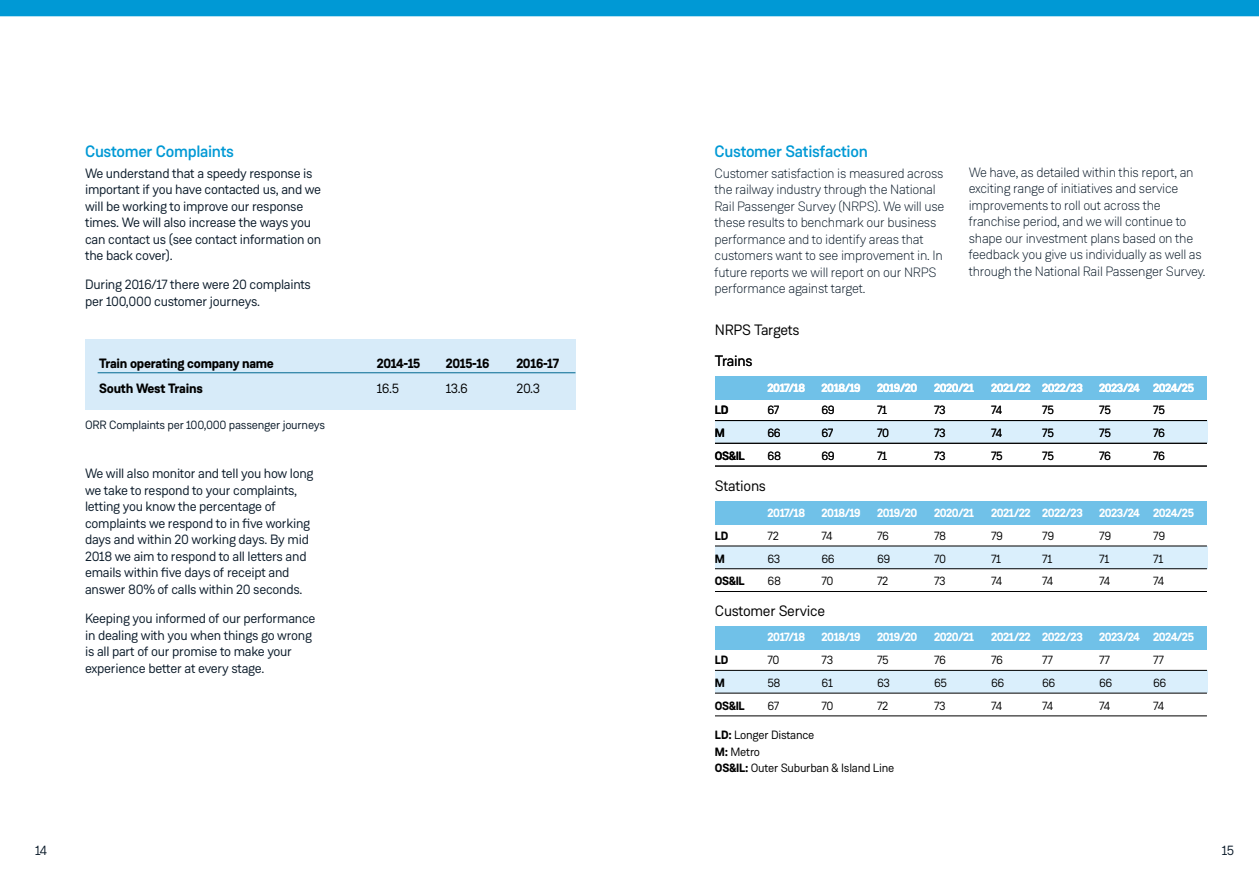
<style>
.page{position:relative;width:1259px;height:893px;background:#fff}
.page>*{position:absolute;margin:0;border:0;box-sizing:border-box;transform-origin:0 0}
.t1{font:500 16.5px "Weissenhof Grotesk";letter-spacing:-.02em;color:#0099d5}
.t2{font:15px "Weissenhof Grotesk";letter-spacing:-.02em;color:#000}
.t3{font:13.5px/16.5px "Weissenhof Grotesk";letter-spacing:-.02em;color:#0c1c2b}
.t4{font:300 13.5px/16.5px "Weissenhof Grotesk";letter-spacing:-.02em;color:#0c1c2b}
.t5{font:700 13.5px "Weissenhof Grotesk";letter-spacing:-.02em;color:#000}
.t6{font:13.5px "Weissenhof Grotesk";color:#000}
.t7{font:12px/16.5px "Weissenhof Grotesk";letter-spacing:-.035em;color:#000}
.t8{font:700 12px "Weissenhof Grotesk";letter-spacing:-.035em;color:#fff}
.t9{font:12px "Weissenhof Grotesk";letter-spacing:-.02em;color:#0c1c2b}
.t10{font:700 12px "Weissenhof Grotesk";letter-spacing:-.035em;color:#000}
.s1{font-weight:700}
</style>
<div class="page">
<div style="left:0;top:0;width:1259px;height:16px;background:#0099d5"></div>
<div style="left:85px;top:339px;width:490px;height:70px;background:#d7ebf9"></div>
<hr style="left:98px;top:372px;width:477px;height:1px;background:#006991">
<div style="left:715px;top:420px;width:492px;height:23px;background:#daeffc"></div>
<div style="left:715px;top:376px;width:491px;height:23px;background:#70c1e8"></div>
<hr style="left:715px;top:420px;width:492px;height:1px;background:#000">
<hr style="left:715px;top:443px;width:492px;height:1px;background:#000">
<hr style="left:715px;top:466px;width:492px;height:1px;background:#000">
<div style="left:715px;top:546px;width:492px;height:23px;background:#daeffc"></div>
<div style="left:715px;top:501px;width:491px;height:24px;background:#70c1e8"></div>
<hr style="left:715px;top:546px;width:492px;height:1px;background:#000">
<hr style="left:715px;top:568px;width:492px;height:1px;background:#000">
<hr style="left:715px;top:591px;width:492px;height:1px;background:#000">
<div style="left:715px;top:670px;width:492px;height:23px;background:#daeffc"></div>
<div style="left:715px;top:626px;width:491px;height:23px;background:#70c1e8"></div>
<hr style="left:715px;top:670px;width:492px;height:1px;background:#000">
<hr style="left:715px;top:693px;width:492px;height:1px;background:#000">
<hr style="left:715px;top:716px;width:492px;height:1px;background:#000">
<p class="t1" style="left:85px;top:141px;width:150px">Customer Complaints</p>
<p class="t3" style="left:85px;top:165px;width:238px">We understand that a speedy response is important if you have contacted us, and we will be working to improve our response times. We will also increase the ways you can contact us (see contact information on the back cover).</p>
<p class="t3" style="left:85px;top:276px;width:227px">During 2016/17 there were 20 complaints per 100,000 customer journeys.</p>
<p class="t5" style="left:99px;top:354px;width:176px">Train operating company name</p>
<p class="t5" style="left:377px;top:354px;width:45px">2014-15</p>
<p class="t5" style="left:446px;top:354px;width:45px">2015-16</p>
<p class="t5" style="left:516px;top:354px;width:44px">2016-17</p>
<p class="t5" style="left:99px;top:379px;width:105px">South West Trains</p>
<p class="t6" style="left:377px;top:380px;width:24px">16.5</p>
<p class="t6" style="left:446px;top:380px;width:24px">13.6</p>
<p class="t6" style="left:516px;top:380px;width:25px">20.3</p>
<p class="t9" style="left:85px;top:417px;width:241px">ORR Complaints per 100,000 passenger journeys</p>
<p class="t3" style="left:85px;top:465px;width:230px">We will also monitor and tell you how long we take to respond to your complaints, letting you know the percentage of complaints we respond to in five working days and within 20 working days. By mid 2018 we aim to respond to all letters and emails within five days of receipt and answer 80% of calls within 20 seconds.</p>
<p class="t3" style="left:85px;top:610px;width:232px">Keeping you informed of our performance in dealing with you when things go wrong is all part of our promise to make your experience better at every stage.</p>
<p class="t1" style="left:714px;top:141px;width:155px">Customer Satisfaction</p>
<p class="t4" style="left:714px;top:165px;width:231px">Customer satisfaction is measured across the railway industry through the National Rail Passenger Survey (NRPS). We will use these results to benchmark our business performance and to identify areas that customers want to see improvement in. In future reports we will report on our NRPS performance against target.</p>
<p class="t2" style="left:715px;top:321px;width:86px">NRPS Targets</p>
<p class="t2" style="left:715px;top:352px;width:39px">Trains</p>
<p class="t4" style="left:968px;top:164px;width:238px">We have, as detailed within this report, an exciting range of initiatives and service improvements to roll out across the franchise period, and we will continue to shape our investment plans based on the feedback you give us individually as well as through the National Rail Passenger Survey.</p>
<p class="t8" style="left:767px;top:380px;width:39px">2017/18</p>
<p class="t8" style="left:821px;top:380px;width:41px">2018/19</p>
<p class="t8" style="left:877px;top:380px;width:42px">2019/20</p>
<p class="t8" style="left:934px;top:380px;width:42px">2020/21</p>
<p class="t8" style="left:991px;top:380px;width:93px">2021/22 2022/23</p>
<p class="t8" style="left:1099px;top:380px;width:96px">2023/24 2024/25</p>
<p class="t10" style="left:715px;top:403px;width:15px">LD</p>
<p class="t7" style="left:767px;top:402px;width:14px">67</p>
<p class="t7" style="left:821px;top:402px;width:15px">69</p>
<p class="t7" style="left:877px;top:402px;width:12px">71</p>
<p class="t7" style="left:934px;top:402px;width:13px">73</p>
<p class="t7" style="left:991px;top:402px;width:13px">74</p>
<p class="t7" style="left:1042px;top:402px;width:13px">75</p>
<p class="t7" style="left:1099px;top:402px;width:13px">75</p>
<p class="t7" style="left:1153px;top:402px;width:13px">75</p>
<p class="t10" style="left:715px;top:425px;width:12px">M</p>
<p class="t7" style="left:767px;top:425px;width:15px">66</p>
<p class="t7" style="left:821px;top:425px;width:14px">67</p>
<p class="t7" style="left:877px;top:425px;width:14px">70</p>
<p class="t7" style="left:934px;top:425px;width:13px">73</p>
<p class="t7" style="left:991px;top:425px;width:13px">74</p>
<p class="t7" style="left:1042px;top:425px;width:13px">75</p>
<p class="t7" style="left:1099px;top:425px;width:13px">75</p>
<p class="t7" style="left:1153px;top:425px;width:14px">76</p>
<p class="t10" style="left:715px;top:448px;width:31px">OS&amp;IL</p>
<p class="t7" style="left:767px;top:447px;width:15px">68</p>
<p class="t7" style="left:821px;top:447px;width:15px">69</p>
<p class="t7" style="left:877px;top:447px;width:12px">71</p>
<p class="t7" style="left:934px;top:447px;width:13px">73</p>
<p class="t7" style="left:991px;top:447px;width:13px">75</p>
<p class="t7" style="left:1042px;top:447px;width:13px">75</p>
<p class="t7" style="left:1099px;top:447px;width:14px">76</p>
<p class="t7" style="left:1153px;top:447px;width:14px">76</p>
<p class="t2" style="left:715px;top:477px;width:53px">Stations</p>
<p class="t8" style="left:767px;top:505px;width:39px">2017/18</p>
<p class="t8" style="left:821px;top:505px;width:41px">2018/19</p>
<p class="t8" style="left:877px;top:505px;width:42px">2019/20</p>
<p class="t8" style="left:934px;top:505px;width:42px">2020/21</p>
<p class="t8" style="left:991px;top:505px;width:93px">2021/22 2022/23</p>
<p class="t8" style="left:1099px;top:505px;width:96px">2023/24 2024/25</p>
<p class="t10" style="left:715px;top:528px;width:15px">LD</p>
<p class="t7" style="left:767px;top:527px;width:13px">72</p>
<p class="t7" style="left:821px;top:527px;width:13px">74</p>
<p class="t7" style="left:877px;top:527px;width:14px">76</p>
<p class="t7" style="left:934px;top:527px;width:14px">78</p>
<p class="t7" style="left:991px;top:527px;width:14px">79</p>
<p class="t7" style="left:1042px;top:527px;width:14px">79</p>
<p class="t7" style="left:1099px;top:527px;width:14px">79</p>
<p class="t7" style="left:1153px;top:527px;width:14px">79</p>
<p class="t10" style="left:715px;top:551px;width:12px">M</p>
<p class="t7" style="left:767px;top:550px;width:14px">63</p>
<p class="t7" style="left:821px;top:550px;width:15px">66</p>
<p class="t7" style="left:877px;top:550px;width:15px">69</p>
<p class="t7" style="left:934px;top:550px;width:14px">70</p>
<p class="t7" style="left:991px;top:550px;width:12px">71</p>
<p class="t7" style="left:1042px;top:550px;width:12px">71</p>
<p class="t7" style="left:1099px;top:550px;width:12px">71</p>
<p class="t7" style="left:1153px;top:550px;width:12px">71</p>
<p class="t10" style="left:715px;top:574px;width:31px">OS&amp;IL</p>
<p class="t7" style="left:767px;top:573px;width:15px">68</p>
<p class="t7" style="left:821px;top:573px;width:14px">70</p>
<p class="t7" style="left:877px;top:573px;width:13px">72</p>
<p class="t7" style="left:934px;top:573px;width:13px">73</p>
<p class="t7" style="left:991px;top:573px;width:13px">74</p>
<p class="t7" style="left:1042px;top:573px;width:13px">74</p>
<p class="t7" style="left:1099px;top:573px;width:13px">74</p>
<p class="t7" style="left:1153px;top:573px;width:13px">74</p>
<p class="t2" style="left:715px;top:602px;width:112px">Customer Service</p>
<p class="t8" style="left:767px;top:630px;width:39px">2017/18</p>
<p class="t8" style="left:821px;top:630px;width:41px">2018/19</p>
<p class="t8" style="left:877px;top:630px;width:42px">2019/20</p>
<p class="t8" style="left:934px;top:630px;width:42px">2020/21</p>
<p class="t8" style="left:991px;top:630px;width:93px">2021/22 2022/23</p>
<p class="t8" style="left:1099px;top:630px;width:96px">2023/24 2024/25</p>
<p class="t10" style="left:715px;top:652px;width:15px">LD</p>
<p class="t7" style="left:767px;top:652px;width:14px">70</p>
<p class="t7" style="left:821px;top:652px;width:13px">73</p>
<p class="t7" style="left:877px;top:652px;width:13px">75</p>
<p class="t7" style="left:934px;top:652px;width:14px">76</p>
<p class="t7" style="left:991px;top:652px;width:14px">76</p>
<p class="t7" style="left:1042px;top:652px;width:12px">77</p>
<p class="t7" style="left:1099px;top:652px;width:12px">77</p>
<p class="t7" style="left:1153px;top:652px;width:12px">77</p>
<p class="t10" style="left:715px;top:675px;width:12px">M</p>
<p class="t7" style="left:767px;top:674px;width:15px">58</p>
<p class="t7" style="left:821px;top:674px;width:13px">61</p>
<p class="t7" style="left:877px;top:674px;width:14px">63</p>
<p class="t7" style="left:934px;top:674px;width:15px">65</p>
<p class="t7" style="left:991px;top:674px;width:15px">66</p>
<p class="t7" style="left:1042px;top:674px;width:15px">66</p>
<p class="t7" style="left:1099px;top:674px;width:15px">66</p>
<p class="t7" style="left:1153px;top:674px;width:15px">66</p>
<p class="t10" style="left:715px;top:698px;width:31px">OS&amp;IL</p>
<p class="t7" style="left:767px;top:697px;width:14px">67</p>
<p class="t7" style="left:821px;top:697px;width:14px">70</p>
<p class="t7" style="left:877px;top:697px;width:13px">72</p>
<p class="t7" style="left:934px;top:697px;width:13px">73</p>
<p class="t7" style="left:991px;top:697px;width:13px">74</p>
<p class="t7" style="left:1042px;top:697px;width:13px">74</p>
<p class="t7" style="left:1099px;top:697px;width:13px">74</p>
<p class="t7" style="left:1153px;top:697px;width:13px">74</p>
<p class="t7" style="left:715px;top:727px;width:181px"><span class="s1">LD:</span> Longer Distance<br><span class="s1">M:</span> Metro<br><span class="s1">OS&amp;IL:</span> Outer Suburban &amp; Island Line</p>
<p class="t3" style="left:35px;top:842px;width:14px">14</p>
<p class="t3" style="left:1221px;top:842px;width:14px">15</p>
</div>
